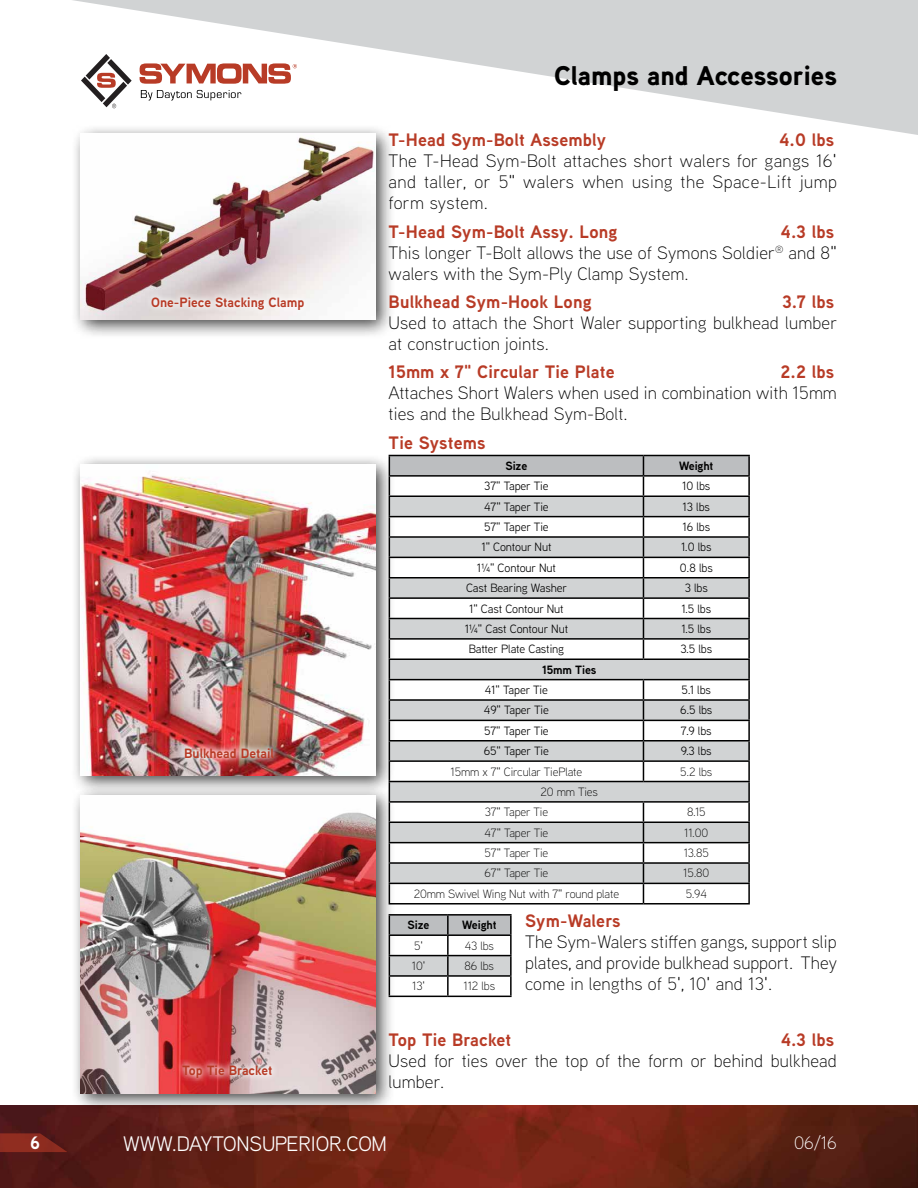
<style>
.page{position:relative;width:918px;height:1188px;background:#fff}
.page>*{position:absolute;margin:0;border:0;box-sizing:border-box;transform-origin:0 0}
.t1{font:900 27px "Aaux Next";color:#000}
.t2{font:21px "Aaux Next";letter-spacing:-.01em;color:#fff}
.t3{font:300 18px/21px "Aaux Next";letter-spacing:.01em;color:#000}
.t4{font:700 18px "Aaux Next";letter-spacing:.01em;color:#b83b26}
.t5{font:300 18px "Aaux Next";color:#fff}
.t6{font:700 18px "Aaux Next";color:#fff}
.t7{font:700 13.5px "Aaux Next";color:#b83b26}
.t8{font:12px "Aaux Next";letter-spacing:-.01em;color:#000}
.t9{font:300 12px/20.4px "Aaux Next";letter-spacing:-.01em;color:#000}
.t10{font:700 12px "Aaux Next";letter-spacing:-.01em;color:#000}
.s1{font-weight:700;color:#b83b26}
</style>
<div class="page">
<img style="left:0;top:1106px;width:918px;height:82px">
<svg style="left:0;top:1133px;width:68px;height:19px"></svg>
<svg style="left:73px;top:0;width:845px;height:135px;fill:#d1d3d4"></svg>
<div style="left:70px;top:123px;width:326px;height:216px;background:#000;opacity:.75"></div>
<img style="left:81px;top:134px;width:294px;height:185px">
<div style="left:70px;top:454px;width:326px;height:341px;background:#000;opacity:.75"></div>
<img style="left:81px;top:465px;width:294px;height:310px">
<div style="left:70px;top:785px;width:325px;height:329px;background:#000;opacity:.75"></div>
<img style="left:81px;top:795px;width:294px;height:298px">
<svg style="left:145px;top:291px;width:166px;height:26px"></svg>
<img style="left:178px;top:741px;width:102px;height:24px">
<svg style="left:176px;top:1059px;width:103px;height:26px;background:#d78789"></svg>
<svg style="left:389px;top:455px;width:361px;height:448px"></svg>
<hr style="left:389px;top:903px;width:254px;height:2px;background:#000">
<hr style="left:643px;top:903px;width:107px;height:2px;background:#000">
<hr style="left:389px;top:914px;width:59px;height:2px;background:#000">
<hr style="left:448px;top:914px;width:64px;height:2px;background:#000">
<svg style="left:389px;top:915px;width:123px;height:81px"></svg>
<hr style="left:389px;top:996px;width:59px;height:1px;background:#000">
<hr style="left:448px;top:996px;width:64px;height:1px;background:#000">
<p class="t7" style="left:151px;top:293px;width:155px">One-Piece Stacking Clamp</p>
<p class="t7" style="left:184px;top:743px;width:91px">Bulkhead Detail</p>
<p class="t7" style="left:182px;top:1061px;width:92px">Top Tie Bracket</p>
<h1 class="t1" style="left:554px;top:57px;width:284px">Clamps and Accessories</h1>
<p class="t4" style="left:389px;top:127px;width:219px">T-Head Sym-Bolt Assembly</p>
<p class="t4" style="left:779px;top:127px;width:56px">4.0 lbs</p>
<p class="t3" style="left:389px;top:150px;width:450px;text-align:justify">The T-Head Sym-Bolt attaches short walers for gangs 16' and taller, or 5" walers when using the Space-Lift jump form system.</p>
<p class="t4" style="left:389px;top:219px;width:231px">T-Head Sym-Bolt Assy. Long</p>
<p class="t3" style="left:389px;top:220px;width:450px;text-indent:392px"><span class="s1">4.3 lbs<br></span>This longer T-Bolt allows the use of Symons Soldier<sup>®</sup> and 8" walers with the Sym-Ply Clamp System.</p>
<p class="t4" style="left:389px;top:289px;width:205px">Bulkhead Sym-Hook Long</p>
<p class="t4" style="left:782px;top:289px;width:53px">3.7 lbs</p>
<p class="t3" style="left:389px;top:312px;width:450px">Used to attach the Short Waler supporting bulkhead lumber at construction joints.</p>
<p class="t4" style="left:389px;top:359px;width:227px">15mm x 7" Circular Tie Plate</p>
<p class="t4" style="left:780px;top:359px;width:55px">2.2 lbs</p>
<p class="t3" style="left:389px;top:382px;width:450px">Attaches Short Walers when used in combination with 15mm ties and the Bulkhead Sym-Bolt.</p>
<p class="t4" style="left:389px;top:430px;width:99px">Tie Systems</p>
<p class="t10" style="left:505px;top:457px;width:23px">Size</p>
<p class="t10" style="left:679px;top:457px;width:36px">Weight</p>
<p class="t8" style="left:484px;top:478px;width:66px">37" Taper Tie</p>
<p class="t8" style="left:682px;top:478px;width:30px">10 lbs</p>
<p class="t8" style="left:484px;top:498px;width:66px">47" Taper Tie</p>
<p class="t8" style="left:683px;top:498px;width:29px">13 lbs</p>
<p class="t8" style="left:484px;top:519px;width:66px">57" Taper Tie</p>
<p class="t8" style="left:682px;top:519px;width:29px">16 lbs</p>
<p class="t8" style="left:481px;top:539px;width:72px">1" Contour Nut</p>
<p class="t8" style="left:681px;top:539px;width:32px">1.0 lbs</p>
<p class="t8" style="left:477px;top:560px;width:81px">1¼" Contour Nut</p>
<p class="t8" style="left:680px;top:560px;width:34px">0.8 lbs</p>
<p class="t8" style="left:466px;top:580px;width:103px">Cast Bearing Washer</p>
<p class="t8" style="left:685px;top:580px;width:25px">3 lbs</p>
<p class="t8" style="left:469px;top:600px;width:96px">1" Cast Contour Nut</p>
<p class="t8" style="left:681px;top:600px;width:31px">1.5 lbs</p>
<p class="t8" style="left:465px;top:621px;width:105px">1¼" Cast Contour Nut</p>
<p class="t8" style="left:681px;top:621px;width:31px">1.5 lbs</p>
<p class="t8" style="left:469px;top:641px;width:97px">Batter Plate Casting</p>
<p class="t8" style="left:680px;top:641px;width:33px">3.5 lbs</p>
<p class="t10" style="left:542px;top:661px;width:56px">15mm Ties</p>
<p class="t8" style="left:485px;top:682px;width:65px">41" Taper Tie</p>
<p class="t8" style="left:682px;top:682px;width:31px">5.1 lbs</p>
<p class="t8" style="left:484px;top:702px;width:67px">49" Taper Tie</p>
<p class="t8" style="left:680px;top:702px;width:34px">6.5 lbs</p>
<p class="t8" style="left:484px;top:723px;width:66px">57" Taper Tie</p>
<p class="t8" style="left:681px;top:723px;width:32px">7.9 lbs</p>
<p class="t8" style="left:484px;top:743px;width:67px">65" Taper Tie</p>
<p class="t8" style="left:681px;top:743px;width:32px">9.3 lbs</p>
<p class="t9" style="left:451px;top:761px;width:133px">15mm x 7" Circular TiePlate</p>
<p class="t9" style="left:680px;top:761px;width:34px">5.2 lbs</p>
<p class="t9" style="left:485px;top:781px;width:115px;text-indent:56px">20 mm Ties<br>37" Taper Tie</p>
<p class="t9" style="left:687px;top:801px;width:20px">8.15</p>
<p class="t9" style="left:485px;top:822px;width:65px">47" Taper Tie</p>
<p class="t9" style="left:684px;top:822px;width:26px">11.00</p>
<p class="t9" style="left:485px;top:842px;width:65px">57" Taper Tie</p>
<p class="t9" style="left:684px;top:842px;width:27px">13.85</p>
<p class="t9" style="left:485px;top:863px;width:65px">67" Taper Tie</p>
<p class="t9" style="left:683px;top:863px;width:28px">15.80</p>
<p class="t9" style="left:414px;top:883px;width:207px">20mm Swivel Wing Nut with 7" round plate</p>
<p class="t9" style="left:686px;top:883px;width:23px">5.94</p>
<p class="t4" style="left:525px;top:908px;width:97px">Sym-Walers</p>
<p class="t3" style="left:525px;top:930px;width:313px;text-align:justify">The Sym-Walers stiffen gangs, support slip plates, and provide bulkhead support. They come in lengths of 5', 10' and 13'.</p>
<p class="t4" style="left:389px;top:1027px;width:124px">Top Tie Bracket</p>
<p class="t4" style="left:781px;top:1027px;width:55px">4.3 lbs</p>
<p class="t3" style="left:389px;top:1050px;width:450px">Used for ties over the top of the form or behind bulkhead lumber.</p>
<p class="t10" style="left:408px;top:917px;width:23px">Size</p>
<p class="t10" style="left:462px;top:917px;width:36px">Weight</p>
<p class="t9" style="left:414px;top:935px;width:10px">5'</p>
<p class="t9" style="left:465px;top:935px;width:31px">43 lbs</p>
<p class="t9" style="left:412px;top:955px;width:15px">10'</p>
<p class="t9" style="left:465px;top:955px;width:31px">86 lbs</p>
<p class="t9" style="left:412px;top:975px;width:14px">13'</p>
<p class="t9" style="left:464px;top:975px;width:33px">112 lbs</p>
<p class="t6" style="left:30px;top:1130px;width:11px">6</p>
<p class="t2" style="left:123px;top:1129px;width:265px">WWW.DAYTONSUPERIOR.COM</p>
<p class="t5" style="left:794px;top:1131px;width:44px">06/16</p>
</div>
